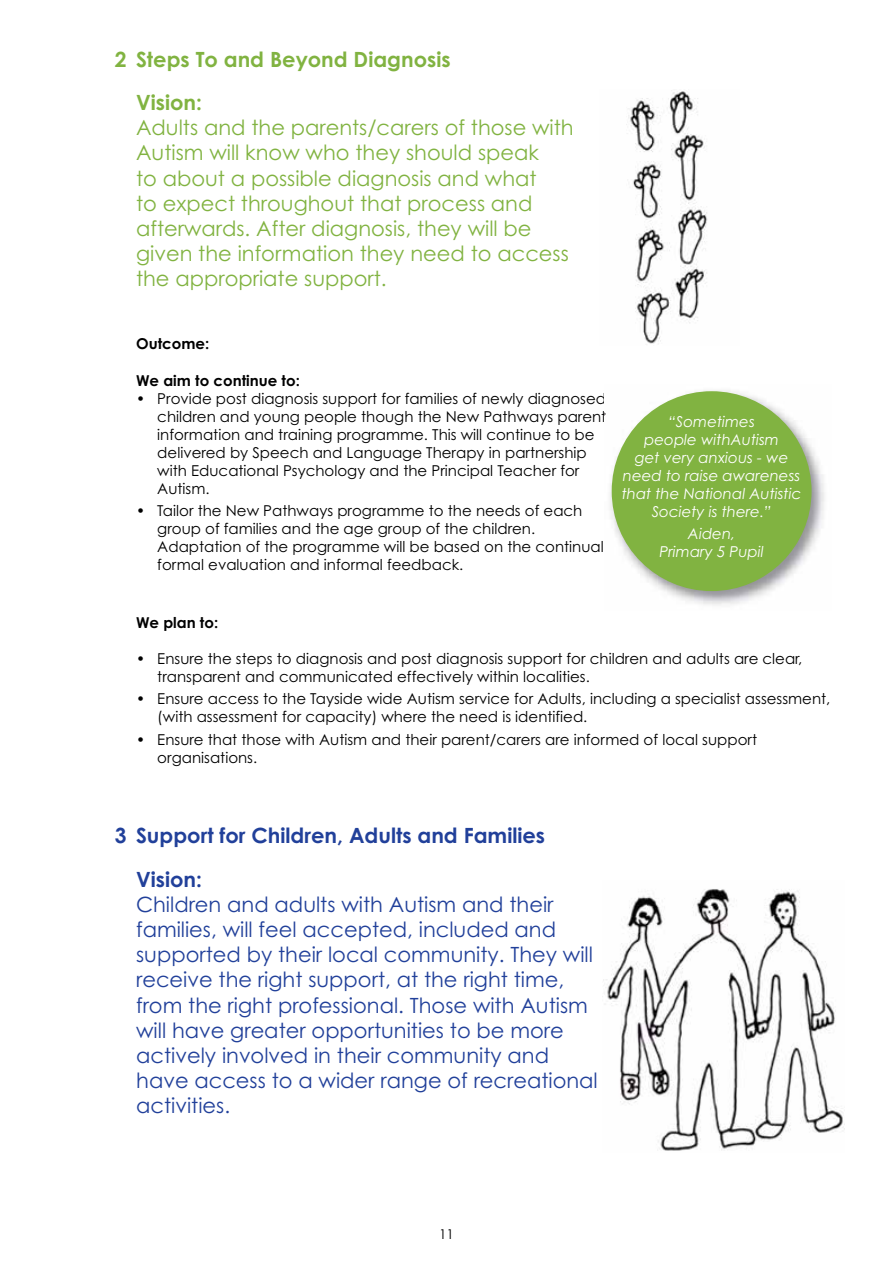
<style>
.page{position:relative;width:893px;height:1263px;background:#fff}
.page>*{position:absolute;margin:0;border:0;box-sizing:border-box;transform-origin:0 0}
.t1{font:21px/25.2px "Century Gothic";color:#21409a}
.t2{font:21px/25.2px "Century Gothic";color:#81b341}
.t3{font:700 21px "Century Gothic";color:#21409a}
.t4{font:700 21px "Century Gothic";color:#81b341}
.t5{font:15px/18px "Century Gothic";color:#000}
.t6{font:italic 15px/18px "Century Gothic";color:#fff;text-align:center}
.t7{font:700 15px "Century Gothic";color:#000}
.t8{font:13.5px "Century Gothic";color:#000}
</style>
<div class="page">
<img style="left:605px;top:390px;width:220px;height:215px">
<img style="left:626px;top:91px;width:82px;height:253px">
<div style="left:612px;top:391px;width:199px;height:200px;background:#81b341;border-radius:50%"></div>
<img style="left:603px;top:889px;width:242px;height:262px">
<p class="t4" style="left:115px;top:47px;width:337px">2 Steps To and Beyond Diagnosis</p>
<p class="t4" style="left:136px;top:90px;width:67px">Vision:</p>
<p class="t2" style="left:136px;top:115px;width:439px">Adults and the parents/carers of those with Autism will know who they should speak<br>to about a possible diagnosis and what<br>to expect throughout that process and afterwards. After diagnosis, they will be given the information they need to access the appropriate support.</p>
<p class="t7" style="left:136px;top:336px;width:75px">Outcome:</p>
<p class="t7" style="left:136px;top:372px;width:165px">We aim to continue to:</p>
<p class="t5" style="left:136px;top:389px;width:11px">•</p>
<p class="t5" style="left:157px;top:425px;width:439px">information and training programme. This will continue to be delivered by Speech and Language Therapy in partnership with Educational Psychology and the Principal Teacher for Autism.</p>
<p class="t5" style="left:157px;top:502px;width:448px;text-indent:-21px">• Tailor the New Pathways programme to the needs of each group of families and the age group of the children.<br>Adaptation of the programme will be based on the continual formal evaluation and informal feedback.</p>
<p class="t5" style="left:157px;top:389px;width:450px">Provide post diagnosis support for families of newly diagnosed children and young people though the New Pathways parent</p>
<p class="t6" style="left:622px;top:413px;width:181px">“Sometimes<br>people withAutism<br>get very anxious - we need to raise awareness that the National Autistic<br>Society is there.”</p>
<p class="t6" style="left:660px;top:525px;width:106px">Aiden,<br>Primary 5 Pupil</p>
<p class="t7" style="left:136px;top:614px;width:84px">We plan to:</p>
<p class="t5" style="left:157px;top:650px;width:647px;text-indent:-21px">• Ensure the steps to diagnosis and post diagnosis support for children and adults are clear, transparent and communicated effectively within localities.</p>
<p class="t5" style="left:157px;top:690px;width:675px;text-indent:-21px">• Ensure access to the Tayside wide Autism service for Adults, including a specialist assessment, (with assessment for capacity) where the need is identified.</p>
<p class="t5" style="left:157px;top:730px;width:601px;text-indent:-21px">• Ensure that those with Autism and their parent/carers are informed of local support organisations.</p>
<p class="t3" style="left:115px;top:824px;width:432px">3 Support for Children, Adults and Families</p>
<p class="t3" style="left:136px;top:867px;width:67px">Vision:</p>
<p class="t1" style="left:136px;top:892px;width:463px">Children and adults with Autism and their families, will feel accepted, included and supported by their local community. They will receive the right support, at the right time, from the right professional. Those with Autism will have greater opportunities to be more actively involved in their community and have access to a wider range of recreational activities.</p>
<p class="t8" style="left:439px;top:1226px;width:16px">11</p>
</div>
